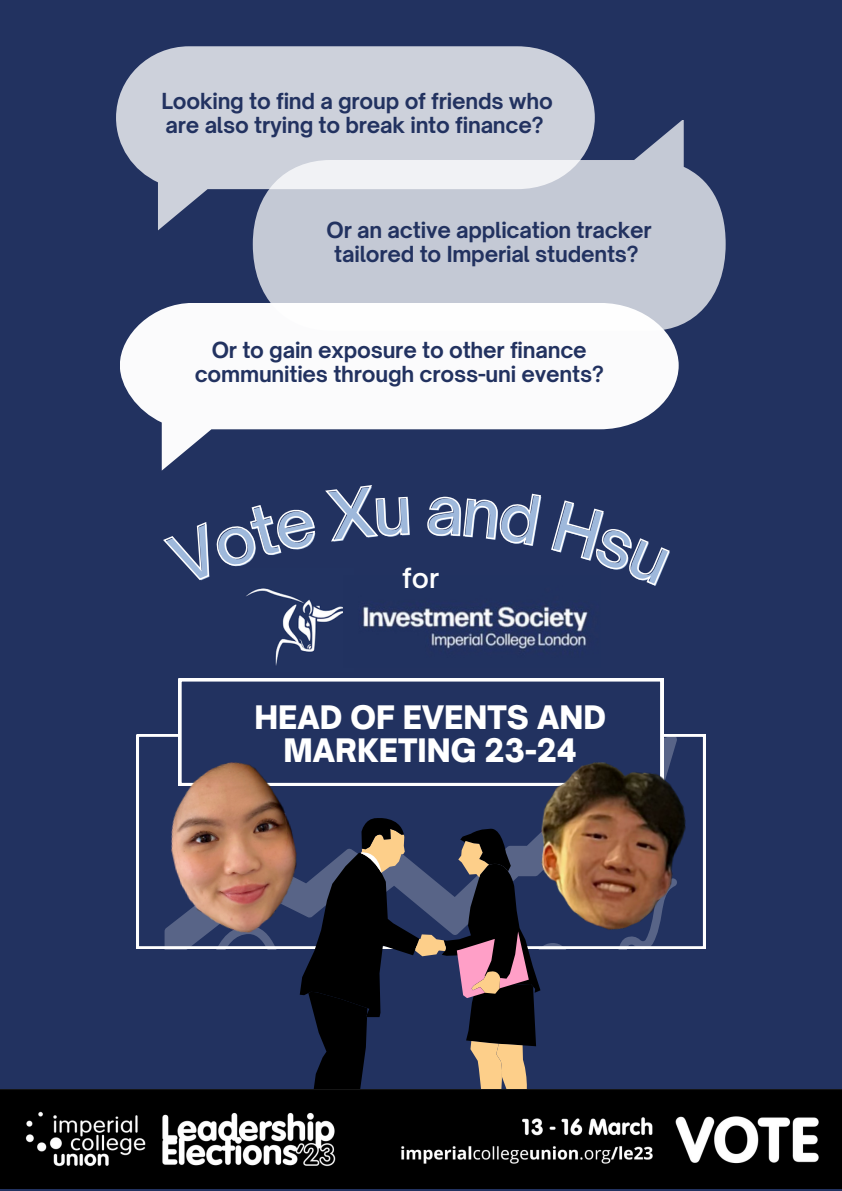
<style>
.page{position:relative;width:842px;height:1191px;background:#fff}
.page>*{position:absolute;margin:0;border:0;box-sizing:border-box;transform-origin:0 0}
.t1{font:900 31px/33.3px "Open Sauce One";color:#fff;text-align:center}
.t2{font:600 26.6px "Open Sauce One";color:#fff}
.t3{font:700 21.2px/23.7px "Open Sauce One";letter-spacing:-.01em;color:#223260;text-align:center}
</style>
<div class="page">
<div style="left:0;top:0;width:842px;height:1190px;background:#223260"></div>
<img style="left:246px;top:588px;width:97px;height:78px">
<img style="left:363px;top:606px;width:225px;height:44px">
<svg style="left:382px;top:678px;width:281px;height:107px"></svg>
<svg style="left:116px;top:46px;width:479px;height:143px;background:#c2c6d3"></svg>
<svg style="left:253px;top:160px;width:473px;height:166px;background:#c2c7d4"></svg>
<div style="left:120px;top:303px;width:559px;height:126px;background:#fbfbfc"></div>
<svg style="left:314px;top:818px;width:227px;height:270px"></svg>
<img style="left:136px;top:678px;width:246px;height:337px">
<img style="left:473px;top:720px;width:233px;height:234px">
<img style="left:0;top:1088px;width:842px;height:100px">
<svg style="left:163px;top:485px;width:247px;height:95px"></svg>
<svg style="left:427px;top:493px;width:114px;height:53px"></svg>
<svg style="left:551px;top:500px;width:119px;height:86px"></svg>
<p class="t3" style="left:162px;top:89px;width:393px;text-align:left">Looking to find a group of friends who are also trying to break into finance?</p>
<p class="t3" style="left:327px;top:218px;width:327px">Or an active application tracker tailored to Imperial students?</p>
<p class="t3" style="left:195px;top:338px;width:411px">Or to gain exposure to other finance communities through cross-uni events?</p>
<p class="t2" style="left:402px;top:561px;width:39px">for</p>
<h1 class="t1" style="left:254px;top:700px;width:353px">HEAD OF EVENTS AND<br>MARKETING 23-24</h1>
</div>
